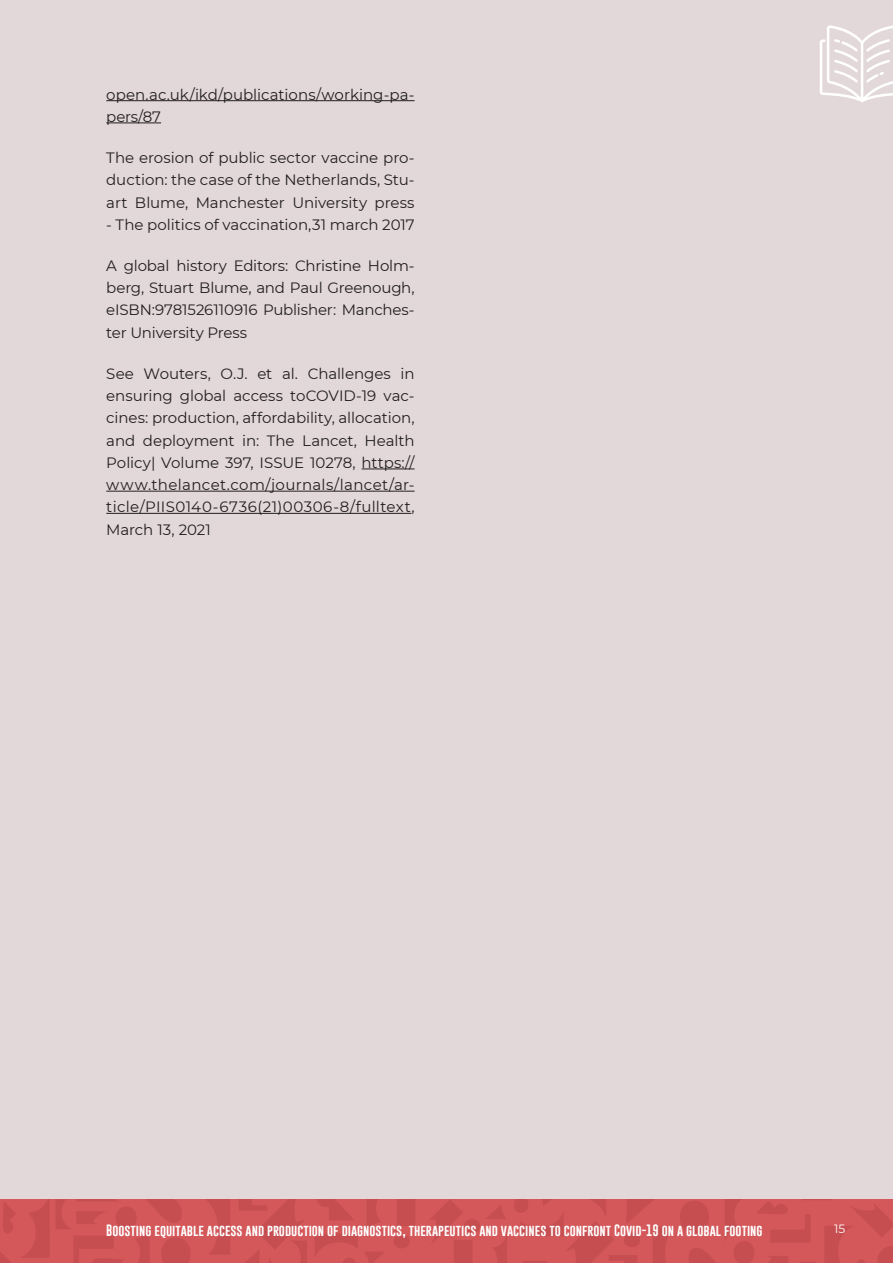
<style>
.page{position:relative;width:893px;height:1263px;background:#e3d8d9}
.page>*{position:absolute;margin:0;border:0;box-sizing:border-box;transform-origin:0 0}
.t1{font:15px/22.2px "Montserrat";letter-spacing:-.005em;color:#221f1f;text-align:justify}
.t2{font:12px "Gobold";color:#fff}
.t3{font:12px "Montserrat";color:#fff}
</style>
<div class="page">
<svg style="left:820px;top:25px;width:73px;height:77px"></svg>
<hr style="left:106px;top:100px;width:309px;height:1px;background:#221f1f">
<hr style="left:106px;top:123px;width:55px;height:1px;background:#221f1f">
<hr style="left:362px;top:469px;width:53px;height:1px;background:#221f1f">
<hr style="left:106px;top:491px;width:309px;height:1px;background:#221f1f">
<hr style="left:106px;top:513px;width:305px;height:1px;background:#221f1f">
<div style="left:0;top:1199px;width:893px;height:64px;background:#d45759"></div>
<svg style="left:514px;top:1199px;width:379px;height:64px"></svg>
<svg style="left:430px;top:1200px;width:77px;height:63px"></svg>
<svg style="left:0;top:1199px;width:415px;height:64px"></svg>
<p class="t1" style="left:106px;top:83px;width:310px">open.ac.uk/ikd/publications/working-pa&shy;pers/87</p>
<p class="t1" style="left:106px;top:148px;width:310px">The erosion of public sector vaccine pro&shy;duction: the case of the Netherlands, Stu&shy;art Blume, Manchester University press</p>
<p class="t1" style="left:106px;top:214px;width:310px">- The politics of vaccination,31 march 2017</p>
<p class="t1" style="left:106px;top:256px;width:310px">A global history Editors: Christine Holm&shy;berg, Stuart Blume, and Paul Greenough, eISBN:9781526110916 Publisher: Manches&shy;ter University Press</p>
<p class="t1" style="left:106px;top:364px;width:310px">See Wouters, O.J. et al. Challenges in ensuring global access toCOVID-19 vac&shy;cines: production, affordability, allocation, and deployment in: The Lancet, Health Policy| Volume 397, ISSUE 10278, https:// www.thelancet.com/journals/lancet/ar&shy;ticle/PIIS0140-6736(21)00306-8/fulltext, March 13, 2021</p>
<p class="t2" style="left:106px;top:1224px;width:658px">Boosting equitable access and production of diagnostics, therapeutics and vaccines to confront Covid-19 on a global footing</p>
<p class="t3" style="left:834px;top:1224px;width:13px">15</p>
</div>
